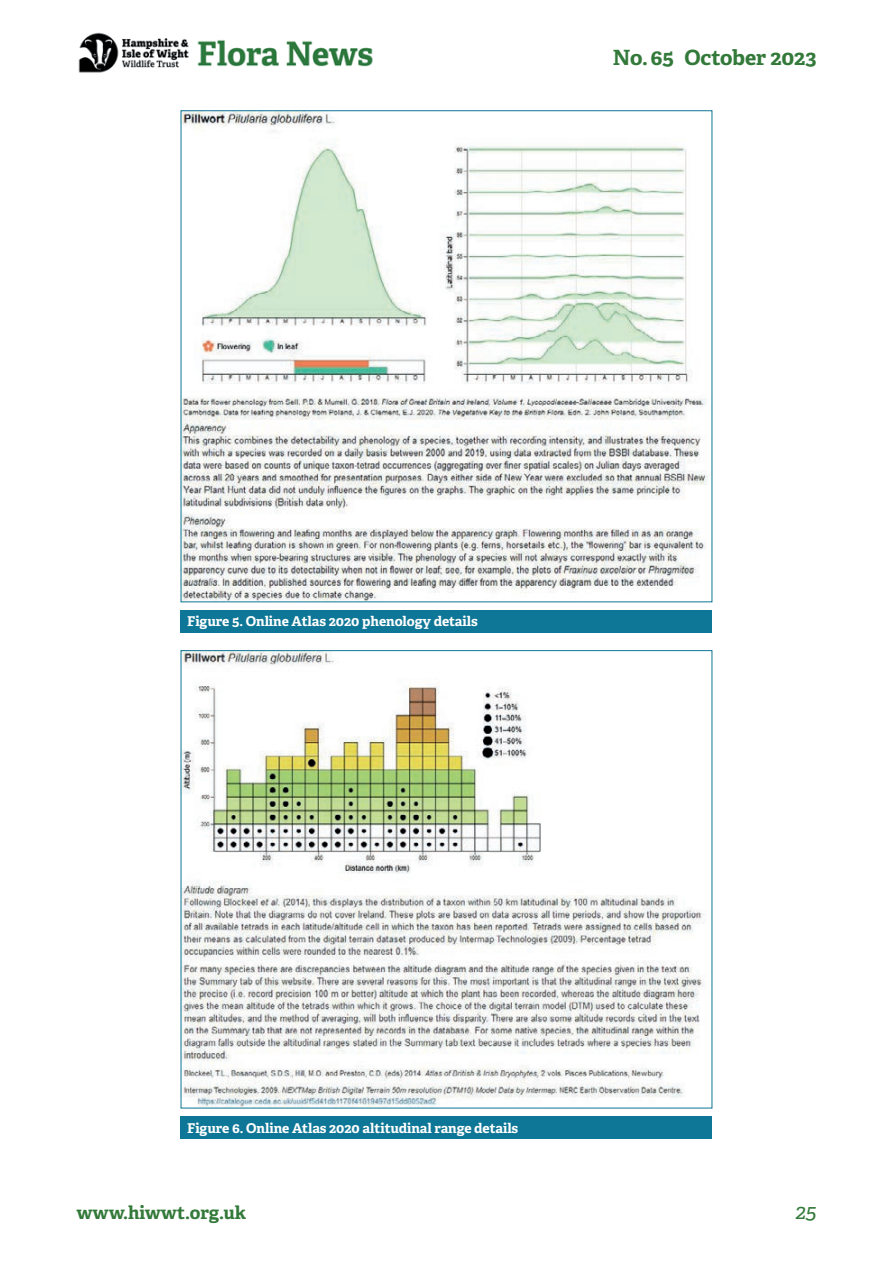
<style>
.page{position:relative;width:893px;height:1263px;background:#fff}
.page>*{position:absolute;margin:0;border:0;box-sizing:border-box;transform-origin:0 0}
.t1{font:700 21px "Adelle";letter-spacing:-.01em;color:#337a3a}
.t2{font:italic 21px "Adelle";color:#337a3a}
.t3{font:700 18px "Adelle";letter-spacing:-.005em;color:#337a3a}
.t4{font:700 13.5px "Adelle";letter-spacing:-.005em;color:#fff}
</style>
<div class="page">
<img style="left:78px;top:32px;width:295px;height:41px">
<img style="left:183px;top:112px;width:525px;height:488px">
<img style="left:183px;top:652px;width:523px;height:454px">
<div style="left:181px;top:611px;width:531px;height:22px;background:#0e7696"></div>
<div style="left:181px;top:1117px;width:531px;height:22px;background:#0e7696"></div>
<h1 class="t1" style="left:613px;top:42px;width:205px">No. 65 October 2023</h1>
<p class="t4" style="left:187px;top:612px;width:292px">Figure 5. Online Atlas 2020 phenology details</p>
<p class="t4" style="left:187px;top:1118px;width:333px">Figure 6. Online Atlas 2020 altitudinal range details</p>
<h2 class="t3" style="left:77px;top:1200px;width:171px">www.hiwwt.org.uk</h2>
<h1 class="t2" style="left:795px;top:1196px;width:23px">25</h1>
</div>
